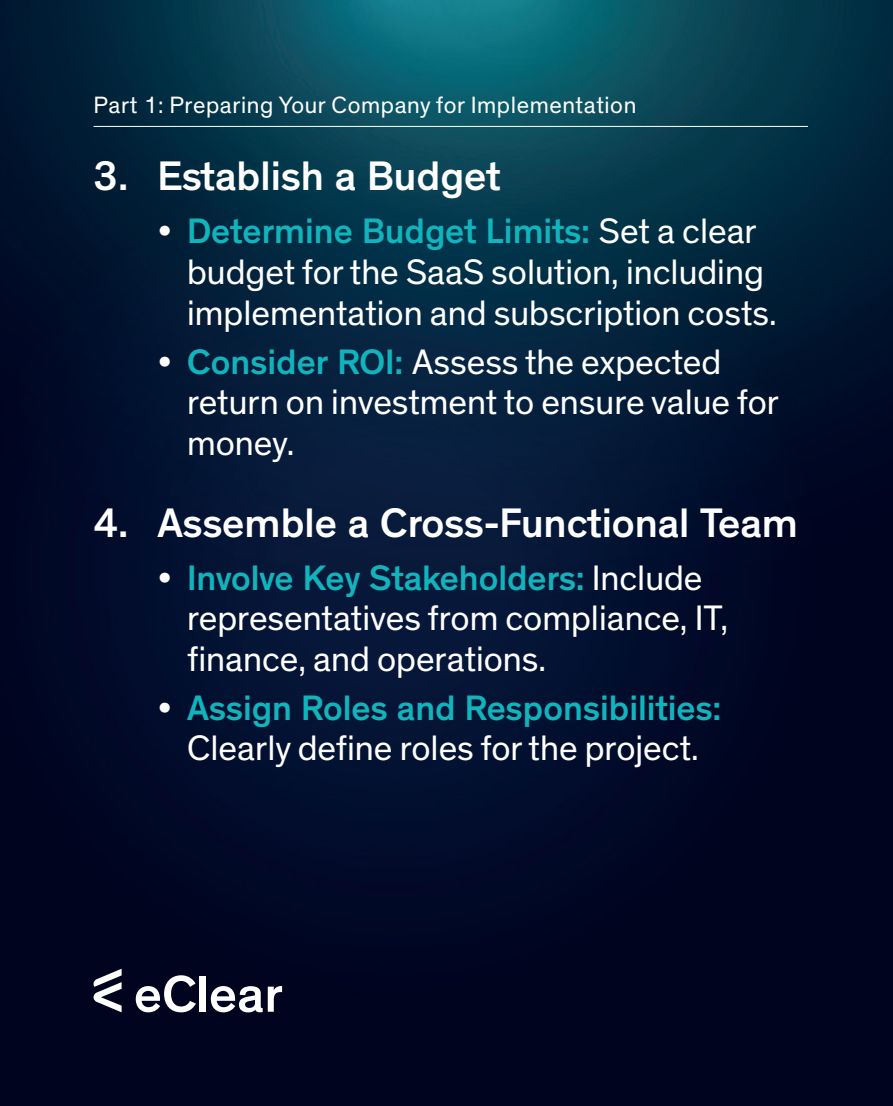
<style>
.page{position:relative;width:893px;height:1106px;background:#fff}
.page>*{position:absolute;margin:0;border:0;box-sizing:border-box;transform-origin:0 0}
.t1{font:500 52.65px "Theinhardt";color:#fff}
.t2{font:500 42px "Theinhardt";color:#fff}
.t3{font:36px/40.5px "Theinhardt";color:#fff}
.t4{font:24px "Theinhardt";letter-spacing:.025em;color:#fff}
.s1{font-weight:500;color:#11b4bc}
</style>
<div class="page">
<img style="left:0;top:0;width:893px;height:1106px">
<svg style="left:94px;top:968px;width:28px;height:44px"></svg>
<hr style="left:94px;top:126px;width:714px;height:1px;background:#fff">
<p class="t4" style="left:94px;top:91px;width:544px">Part 1: Preparing Your Company for Implementation</p>
<p class="t2" style="left:94px;top:151px;width:408px">3. Establish a Budget</p>
<p class="t3" style="left:187px;top:212px;width:591px;text-indent:-30px">• <span class="s1">Determine Budget Limits:</span> Set a clear budget for the SaaS solution, including implementation and subscription costs.</p>
<p class="t3" style="left:187px;top:342px;width:593px;text-indent:-30px">• <span class="s1">Consider ROI:</span> Assess the expected return on investment to ensure value for money.</p>
<p class="t2" style="left:94px;top:497px;width:706px">4. Assemble a Cross-Functional Team</p>
<p class="t3" style="left:187px;top:558px;width:543px;text-indent:-30px">• <span class="s1">Involve Key Stakeholders:</span> Include representatives from compliance, IT, finance, and operations.</p>
<p class="t3" style="left:157px;top:688px;width:565px;text-align:center">• <span class="s1">Assign Roles and Responsibilities:<br></span>Clearly define roles for the project.</p>
<h1 class="t1" style="left:134px;top:962px;width:151px">eClear</h1>
</div>
